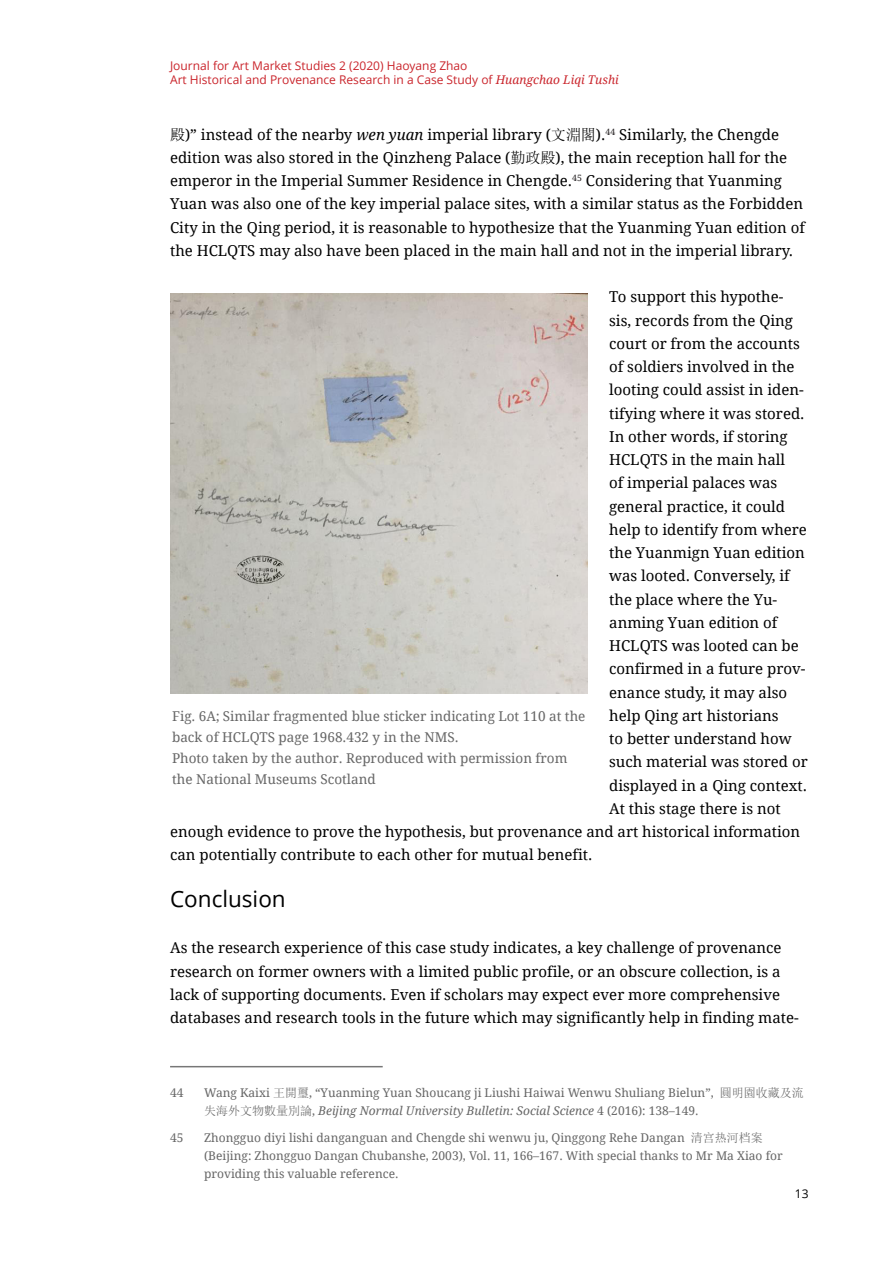
<style>
.page{position:relative;width:893px;height:1263px;background:#fff}
.page>*{position:absolute;margin:0;border:0;box-sizing:border-box;transform-origin:0 0}
.fkm-ueberschrift02{font:22.5px "Open Sans";color:#000}
.fkm-standard-absatz{font:15px/23.2px "Droid Serif";color:#000}
.t1{font:13.5px/21px "Droid Serif";color:#666}
.fkm-fussnoten{font:12px/18px "Droid Serif";color:#666}
.t2{font:12px/14.4px "Open Sans";color:#ca252c}
.t3{font:12px "Open Sans";color:#000}
.s1{font-family:"Droid Serif";font-style:italic}
.s2{font-family:"Sim Sun"}
.s3{font-style:italic}
</style>
<div class="page">
<hr style="left:170px;top:1066px;width:213px;height:1px;background:#777">
<img style="left:170px;top:294px;width:418px;height:399px">
<p class="t2" style="left:170px;top:58px;width:450px">Journal for Art Market Studies 2 (2020) Haoyang Zhao<br>Art Historical and Provenance Research in a Case Study of <span class="s1">Huangchao Liqi Tushi</span></p>
<p class="fkm-standard-absatz" style="left:170px;top:123px;width:636px"><span class="s2">殿</span>)” instead of the nearby <span class="s3">wen yuan</span> imperial library (<span class="s2">文淵閣</span>).<sup>44</sup> Similarly, the Chengde edition was also stored in the Qinzheng Palace (<span class="s2">勤政殿</span>), the main reception hall for the emperor in the Imperial Summer Residence in Chengde.<sup>45</sup> Considering that Yuanming Yuan was also one of the key imperial palace sites, with a similar status as the Forbidden City in the Qing period, it is reasonable to hypothesize that the Yuanming Yuan edition of the HCLQTS may also have been placed in the main hall and not in the imperial library.</p>
<p class="fkm-standard-absatz" style="left:609px;top:285px;width:176px">To support this hypothe-</p>
<p class="fkm-standard-absatz" style="left:609px;top:309px;width:185px">sis, records from the Qing</p>
<p class="fkm-standard-absatz" style="left:609px;top:332px;width:192px">court or from the accounts</p>
<p class="fkm-standard-absatz" style="left:609px;top:355px;width:187px">of soldiers involved in the</p>
<p class="fkm-standard-absatz" style="left:609px;top:378px;width:196px">looting could assist in iden-</p>
<p class="fkm-standard-absatz" style="left:609px;top:402px;width:197px">tifying where it was stored.</p>
<p class="fkm-standard-absatz" style="left:609px;top:425px;width:180px">In other words, if storing</p>
<p class="fkm-standard-absatz" style="left:609px;top:448px;width:177px">HCLQTS in the main hall</p>
<p class="fkm-standard-absatz" style="left:609px;top:471px;width:170px">of imperial palaces was</p>
<p class="fkm-standard-absatz" style="left:609px;top:495px;width:177px">general practice, it could</p>
<p class="fkm-standard-absatz" style="left:609px;top:518px;width:199px">help to identify from where</p>
<p class="fkm-standard-absatz" style="left:609px;top:541px;width:197px">the Yuanmign Yuan edition</p>
<p class="fkm-standard-absatz" style="left:609px;top:564px;width:182px">was looted. Conversely, if</p>
<p class="fkm-standard-absatz" style="left:609px;top:588px;width:170px">the place where the Yu-</p>
<p class="fkm-standard-absatz" style="left:609px;top:611px;width:170px">anming Yuan edition of</p>
<p class="fkm-standard-absatz" style="left:609px;top:634px;width:191px">HCLQTS was looted can be</p>
<p class="fkm-standard-absatz" style="left:609px;top:657px;width:198px">confirmed in a future prov-</p>
<p class="fkm-standard-absatz" style="left:609px;top:681px;width:179px">enance study, it may also</p>
<p class="fkm-standard-absatz" style="left:609px;top:704px;width:171px">help Qing art historians</p>
<p class="fkm-standard-absatz" style="left:609px;top:727px;width:184px">to better understand how</p>
<p class="fkm-standard-absatz" style="left:609px;top:750px;width:200px">such material was stored or</p>
<p class="fkm-standard-absatz" style="left:609px;top:774px;width:199px">displayed in a Qing context.</p>
<p class="fkm-standard-absatz" style="left:609px;top:797px;width:173px">At this stage there is not</p>
<p class="fkm-standard-absatz" style="left:170px;top:820px;width:632px">enough evidence to prove the hypothesis, but provenance and art historical information</p>
<p class="fkm-standard-absatz" style="left:170px;top:843px;width:424px">can potentially contribute to each other for mutual benefit.</p>
<p class="fkm-ueberschrift02" style="left:170px;top:883px;width:117px">Conclusion</p>
<p class="fkm-standard-absatz" style="left:170px;top:936px;width:630px">As the research experience of this case study indicates, a key challenge of provenance research on former owners with a limited public profile, or an obscure collection, is a lack of supporting documents. Even if scholars may expect ever more comprehensive databases and research tools in the future which may significantly help in finding mate-</p>
<p class="t1" style="left:172px;top:705px;width:415px">Fig. 6A; Similar fragmented blue sticker indicating Lot 110 at the back of HCLQTS page 1968.432 y in the NMS.<br>Photo taken by the author. Reproduced with permission from the National Museums Scotland</p>
<p class="fkm-fussnoten" style="left:170px;top:1084px;width:15px">44</p>
<p class="fkm-fussnoten" style="left:204px;top:1084px;width:601px">Wang Kaixi <span class="s2">王開璽</span>, “Yuanming Yuan Shoucang ji Liushi Haiwai Wenwu Shuliang Bielun”, <span class="s2">圓明園收藏及流失海外文物數量別論</span>, <span class="s3">Beijing Normal University Bulletin: Social Science</span> 4 (2016): 138–149.</p>
<p class="fkm-fussnoten" style="left:170px;top:1129px;width:15px">45</p>
<p class="fkm-fussnoten" style="left:204px;top:1129px;width:580px">Zhongguo diyi lishi danganguan and Chengde shi wenwu ju, Qinggong Rehe Dangan <span class="s2">清宫热河档案</span>(Beijing: Zhongguo Dangan Chubanshe, 2003), Vol. 11, 166–167. With special thanks to Mr Ma Xiao for providing this valuable reference.</p>
<p class="t3" style="left:795px;top:1185px;width:15px">13</p>
</div>
